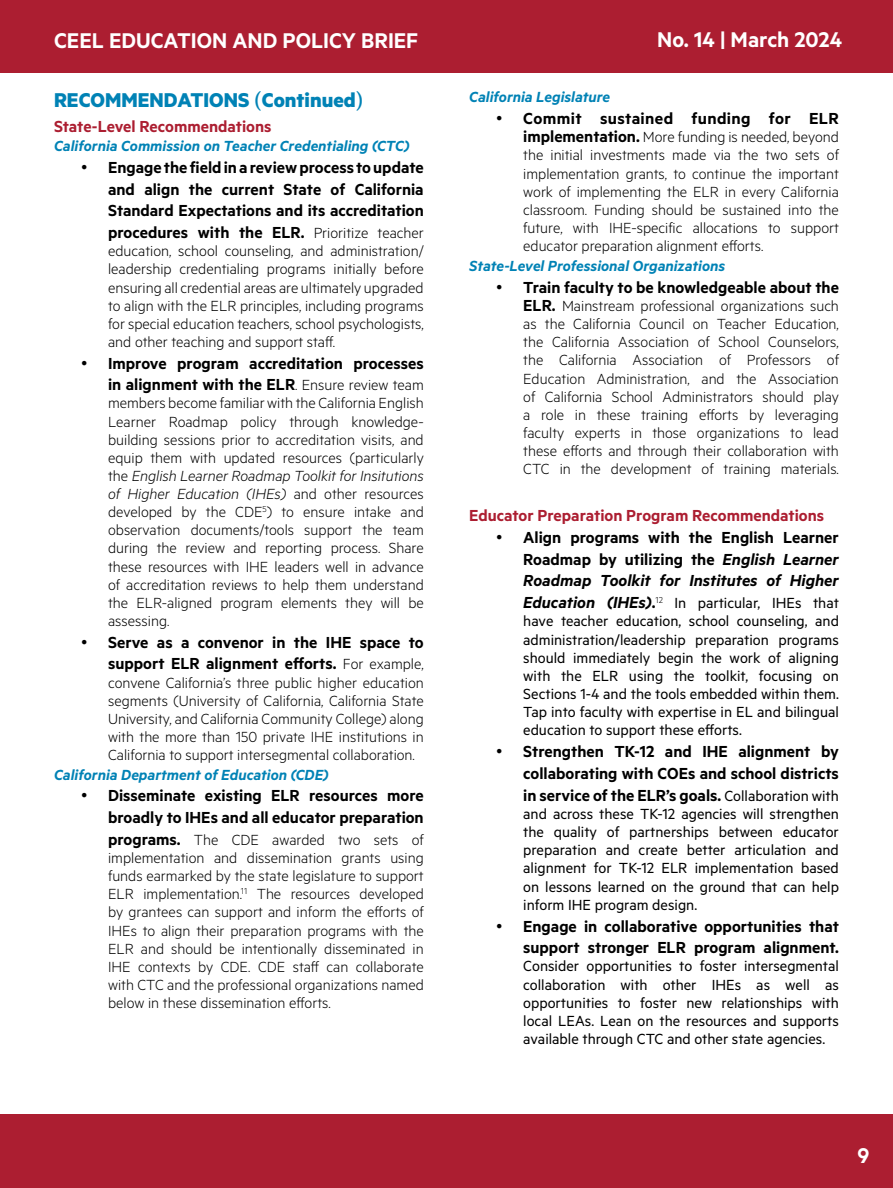
<style>
.page{position:relative;width:893px;height:1188px;background:#fff}
.page>*{position:absolute;margin:0;border:0;box-sizing:border-box;transform-origin:0 0}
.t1{font:600 24px "Metric";color:#fff}
.t2{font:700 22.5px "Metric";color:#0082b5}
.t3{font:600 18px/21.8px "Metric";color:#000;text-align:right}
.t4{font:600 18px "Metric";color:#ac1e31}
.t5{font:600 18px "Metric";letter-spacing:.02em;color:#000}
.t6{font:300 16.5px/18.1px "Metric";color:#000;text-align:justify}
.t7{font:16.5px/18.1px "Metric";color:#000;text-align:justify}
.t8{font:italic 600 16.5px "Metric";color:#0082b5}
.s1{font-family:"Minion Pro"}
.s2{font-family:"Times New Roman";font-weight:400}
.s3{font-weight:300;font-size:16.5px}
.s4{font-style:italic}
.s5{font-weight:600;font-size:18px}
.s6{font-weight:600;font-style:italic;font-size:18px}
.s7{font-weight:400;font-size:16.5px}
</style>
<div class="page">
<div style="left:0;top:1115px;width:892px;height:73px;background:#ac1e31"></div>
<div style="left:0;top:0;width:892px;height:72px;background:#ac1e31"></div>
<h1 class="t1" style="left:54px;top:26px;width:365px">CEEL EDUCATION AND POLICY BRIEF</h1>
<h1 class="t1" style="left:657px;top:26px;width:186px">No. 14 | March 2024</h1>
<h2 class="t2" style="left:54px;top:86px;width:311px">RECOMMENDATIONS <span class="s1">(</span>Continued<span class="s1">)</span></h2>
<p class="t4" style="left:54px;top:115px;width:219px">State-Level Recommendations</p>
<p class="t8" style="left:54px;top:136px;width:357px">California Commission on Teacher Credentialing (CTC)</p>
<p class="t3" style="left:108px;top:156px;width:317px;text-align:justify;text-indent:-27px"><span class="s2">•</span> Engage the field in a review process to update and align the current State of California Standard Expectations and its accreditation procedures with the ELR. <span class="s3">Prioritize teacher</span></p>
<p class="t6" style="left:108px;top:241px;width:317px">education, school counseling, and administration/ leadership credentialing programs initially before ensuring all credential areas are ultimately upgraded to align with the ELR principles, including programs for special education teachers, school psychologists, and other teaching and support staff.</p>
<p class="t3" style="left:81px;top:352px;width:344px"><span class="s2">•</span> Improve program accreditation processes in alignment with the ELR<span class="s3">. Ensure review team</span></p>
<p class="t6" style="left:108px;top:394px;width:317px">members become familiar with the California English Learner Roadmap policy through knowledge&shy;building sessions prior to accreditation visits, and equip them with updated resources (particularly the <span class="s4">English Learner Roadmap Toolkit for Insitutions of Higher Education (IHEs)</span> and other resources developed by the CDE<sup>5</sup>) to ensure intake and observation documents/tools support the team during the review and reporting process. Share these resources with IHE leaders well in advance of accreditation reviews to help them understand the ELR-aligned program elements they will be assessing.</p>
<p class="t3" style="left:81px;top:631px;width:344px"><span class="s2">•</span> Serve as a convenor in the IHE space to support ELR alignment efforts. <span class="s3">For example,</span></p>
<p class="t6" style="left:108px;top:673px;width:317px">convene California’s three public higher education segments (University of California, California State University, and California Community College) along with the more than 150 private IHE institutions in California to support intersegmental collaboration.</p>
<p class="t8" style="left:54px;top:765px;width:276px">California Department of Education (CDE)</p>
<p class="t3" style="left:81px;top:784px;width:344px"><span class="s2">•</span> Disseminate existing ELR resources more broadly to IHEs and all educator preparation</p>
<p class="t6" style="left:108px;top:830px;width:317px"><span class="s5">programs.</span> The CDE awarded two sets of implementation and dissemination grants using funds earmarked by the state legislature to support ELR implementation.<sup>11</sup> The resources developed by grantees can support and inform the efforts of IHEs to align their preparation programs with the ELR and should be intentionally disseminated in IHE contexts by CDE. CDE staff can collaborate with CTC and the professional organizations named below in these dissemination efforts.</p>
<p class="t8" style="left:469px;top:87px;width:142px">California Legislature</p>
<p class="t5" style="left:496px;top:108px;width:344px"><span class="s2">•</span> Commit sustained funding for ELR</p>
<p class="t6" style="left:523px;top:127px;width:317px"><span class="s5">implementation.</span> More funding is needed, beyond the initial investments made via the two sets of implementation grants, to continue the important work of implementing the ELR in every California classroom. Funding should be sustained into the future, with IHE-specific allocations to support educator preparation alignment efforts.</p>
<p class="t8" style="left:469px;top:256px;width:257px">State-Level Professional Organizations</p>
<p class="t3" style="left:496px;top:276px;width:344px"><span class="s2">•</span> Train faculty to be knowledgeable about the</p>
<p class="t6" style="left:523px;top:296px;width:317px"><span class="s5">ELR.</span> Mainstream professional organizations such as the California Council on Teacher Education, the California Association of School Counselors, the California Association of Professors of Education Administration, and the Association of California School Administrators should play a role in these training efforts by leveraging faculty experts in those organizations to lead these efforts and through their collaboration with CTC in the development of training materials.</p>
<p class="t4" style="left:469px;top:505px;width:356px">Educator Preparation Program Recommendations</p>
<p class="t3" style="left:523px;top:526px;width:317px;text-align:justify;text-indent:-27px"><span class="s2">•</span> Align programs with the English Learner Roadmap by utilizing the <span class="s4">English Learner Roadmap Toolkit for Institutes of Higher</span></p>
<p class="t7" style="left:523px;top:593px;width:317px"><span class="s6">Education (IHEs)</span><span class="s5">.</span><sup>12</sup> In particular, IHEs that have teacher education, school counseling, and administration/leadership preparation programs should immediately begin the work of aligning with the ELR using the toolkit, focusing on Sections 1-4 and the tools embedded within them.<br>Tap into faculty with expertise in EL and bilingual education to support these efforts.</p>
<p class="t3" style="left:523px;top:740px;width:317px;text-align:justify;text-indent:-27px"><span class="s2">•</span> Strengthen TK-12 and IHE alignment by collaborating with COEs and school districts in service of the ELR’s goals. <span class="s7">Collaboration with</span></p>
<p class="t7" style="left:523px;top:804px;width:317px">and across these TK-12 agencies will strengthen the quality of partnerships between educator preparation and create better articulation and alignment for TK-12 ELR implementation based on lessons learned on the ground that can help inform IHE program design.</p>
<p class="t3" style="left:496px;top:915px;width:344px"><span class="s2">•</span> Engage in collaborative opportunities that support stronger ELR program alignment.</p>
<p class="t7" style="left:523px;top:957px;width:317px">Consider opportunities to foster intersegmental collaboration with other IHEs as well as opportunities to foster new relationships with local LEAs. Lean on the resources and supports available through CTC and other state agencies.</p>
<h1 class="t1" style="left:857px;top:1141px;width:13px">9</h1>
</div>
